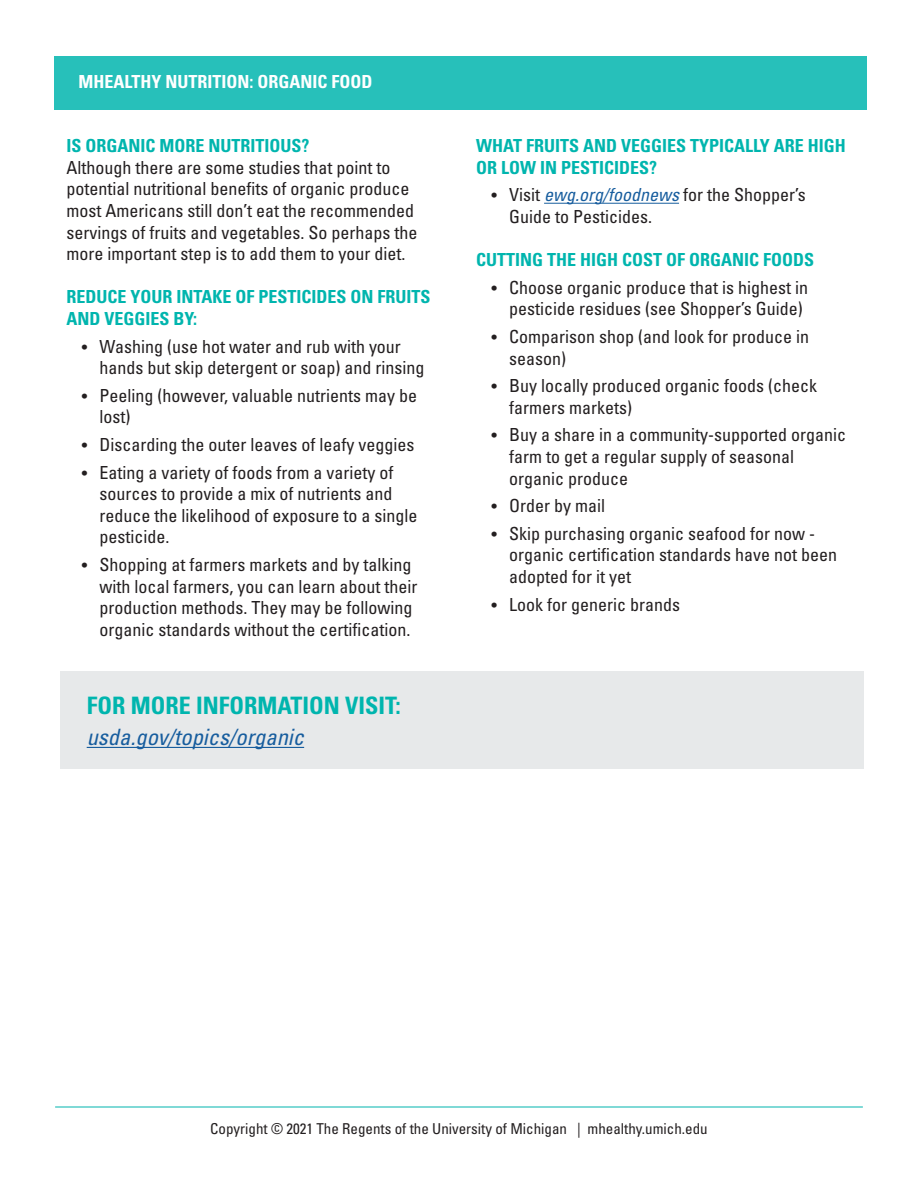
<style>
.page{position:relative;width:918px;height:1188px;background:#fff}
.page>*{position:absolute;margin:0;border:0;box-sizing:border-box;transform-origin:0 0}
.t1{font:700 condensed 24px "Univers LT Std";color:#00b5ae}
.t2{font:italic condensed 22.5px "Univers LT Std";color:#175d9e}
.t3{font:condensed 18px/21.6px "Univers LT Std";color:#231f20}
.t4{font:700 condensed 18px/21.6px "Univers LT Std";color:#00b5ae}
.t5{font:700 condensed 18px "Univers LT Std";color:#fff}
.t6{font:condensed 15px "Univers LT Std";color:#231f20}
.s1{font-family:"Times";font-stretch:normal}
.s2{font-style:italic;color:#175d9e}
</style>
<div class="page">
<div style="left:54px;top:56px;width:813px;height:54px;background:#27c0ba"></div>
<div style="left:60px;top:672px;width:804px;height:97px;background:#e7e9ea"></div>
<hr style="left:87px;top:747px;width:217px;height:1px;background:#175d9e">
<hr style="left:55px;top:1107px;width:808px;height:1px;background:#00b5ae">
<hr style="left:544px;top:203px;width:135px;height:1px;background:#175d9e">
<p class="t5" style="left:78px;top:71px;width:295px">MHEALTHY NUTRITION: ORGANIC FOOD</p>
<p class="t4" style="left:67px;top:135px;width:245px">IS ORGANIC MORE NUTRITIOUS?</p>
<p class="t3" style="left:67px;top:156px;width:352px">Although there are some studies that point to potential nutritional benefits of organic produce most Americans still don’t eat the recommended servings of fruits and vegetables. So perhaps the more important step is to add them to your diet.</p>
<p class="t4" style="left:67px;top:286px;width:365px">REDUCE YOUR INTAKE OF PESTICIDES ON FRUITS<br>AND VEGGIES BY:</p>
<p class="t3" style="left:100px;top:335px;width:326px;text-indent:-18px"><span class="s1">•</span> Washing (use hot water and rub with your hands but skip detergent or soap) and rinsing</p>
<p class="t3" style="left:100px;top:384px;width:319px;text-indent:-18px"><span class="s1">•</span> Peeling (however, valuable nutrients may be lost)</p>
<p class="t3" style="left:82px;top:434px;width:334px"><span class="s1">•</span> Discarding the outer leaves of leafy veggies</p>
<p class="t3" style="left:100px;top:461px;width:319px;text-indent:-18px"><span class="s1">•</span> Eating a variety of foods from a variety of sources to provide a mix of nutrients and reduce the likelihood of exposure to a single pesticide.</p>
<p class="t3" style="left:100px;top:554px;width:319px;text-indent:-18px"><span class="s1">•</span> Shopping at farmers markets and by talking with local farmers, you can learn about their production methods. They may be following organic standards without the certification.</p>
<p class="t1" style="left:87px;top:690px;width:316px">FOR MORE INFORMATION VISIT:</p>
<p class="t2" style="left:87px;top:723px;width:219px">usda.gov/topics/organic</p>
<p class="t4" style="left:476px;top:135px;width:371px">WHAT FRUITS AND VEGGIES TYPICALLY ARE HIGH<br>OR LOW IN PESTICIDES?</p>
<p class="t3" style="left:509px;top:184px;width:298px;text-indent:-18px"><span class="s1">•</span> Visit <span class="s2">ewg.org/foodnews</span> for the Shopper’s<br>Guide to Pesticides.</p>
<p class="t4" style="left:476px;top:249px;width:340px">CUTTING THE HIGH COST OF ORGANIC FOODS</p>
<p class="t3" style="left:491px;top:276px;width:318px;text-align:right"><span class="s1">•</span> Choose organic produce that is highest in pesticide residues (see Shopper’s Guide)</p>
<p class="t3" style="left:509px;top:326px;width:301px;text-indent:-18px"><span class="s1">•</span> Comparison shop (and look for produce in season)</p>
<p class="t3" style="left:509px;top:375px;width:309px;text-indent:-18px"><span class="s1">•</span> Buy locally produced organic foods (check farmers markets)</p>
<p class="t3" style="left:509px;top:424px;width:338px;text-indent:-18px"><span class="s1">•</span> Buy a share in a community-supported organic farm to get a regular supply of seasonal organic produce</p>
<p class="t3" style="left:491px;top:495px;width:115px"><span class="s1">•</span> Order by mail</p>
<p class="t3" style="left:509px;top:522px;width:329px;text-indent:-18px"><span class="s1">•</span> Skip purchasing organic seafood for now - organic certification standards have not been adopted for it yet</p>
<p class="t3" style="left:491px;top:593px;width:190px"><span class="s1">•</span> Look for generic brands</p>
<p class="t6" style="left:210px;top:1120px;width:499px">Copyright © 2021 The Regents of the University of Michigan | mhealthy.umich.edu</p>
</div>
